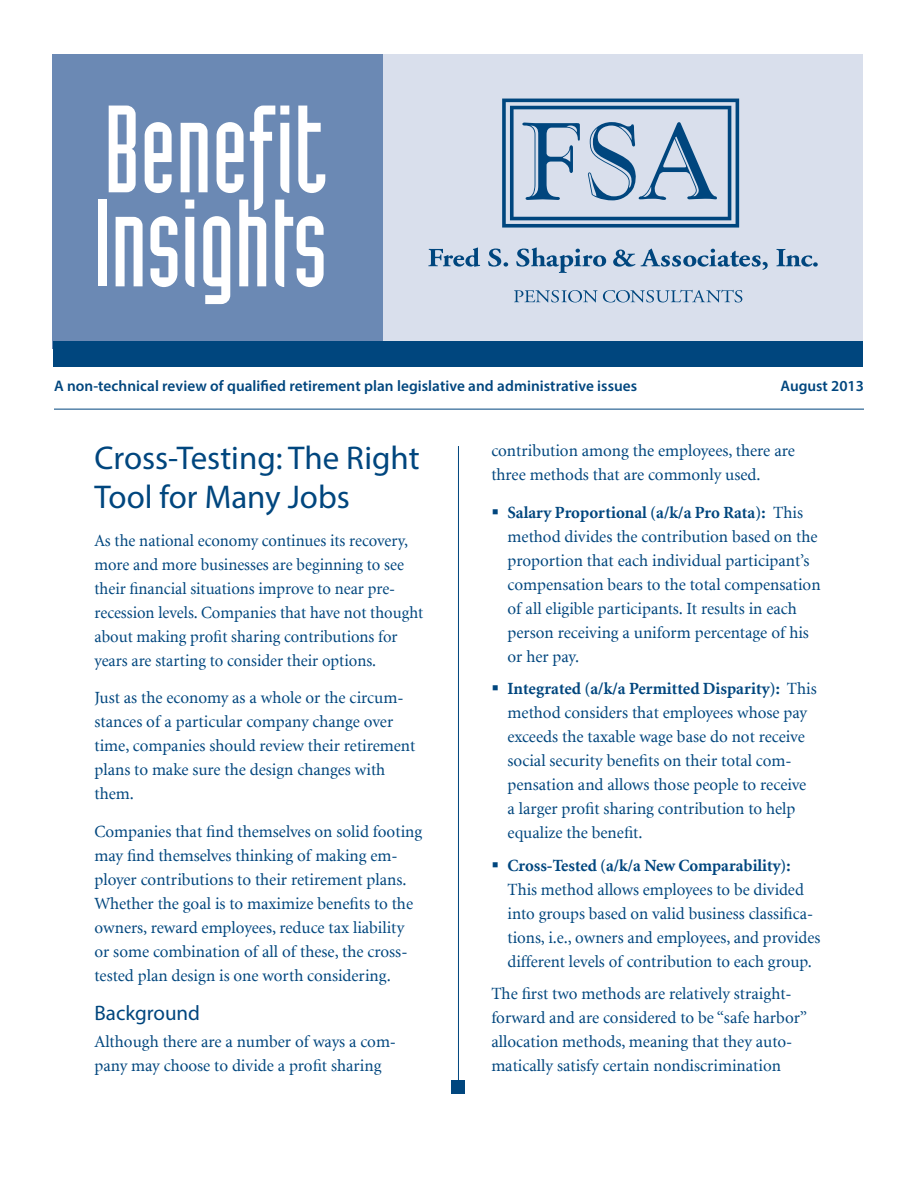
<style>
.page{position:relative;width:918px;height:1188px;background:#fff}
.page>*{position:absolute;margin:0;border:0;box-sizing:border-box;transform-origin:0 0}
.t1{font:121.5px/94.1px "Industria Solid";color:#fff}
.headline{font:33px/39px "Myriad Pro";color:#00467e}
.subhead{font:21px "Myriad Pro";color:#00467e}
.body{font:16.95px/24px "Minion";color:#00467e}
.bullets2{font:16.95px/24px "Minion";color:#00467e}
.t2{font:600 15.3px "Myriad Pro";letter-spacing:.005em;color:#00467e}
.s1{font-family:"Industria Solid A"}
.s2{font-weight:700}
</style>
<div class="page">
<hr style="left:458px;top:446px;width:1px;height:648px;background:#00467e">
<div style="left:452px;top:1080px;width:13px;height:14px;background:#00467e"></div>
<hr style="left:54px;top:409px;width:810px;height:1px;background:#00467e">
<div style="left:386px;top:56px;width:474px;height:291px;background:#d9dfec"></div>
<div style="left:55px;top:56px;width:326px;height:291px;background:#6b89b4"></div>
<div style="left:53px;top:341px;width:810px;height:25px;background:#00467e"></div>
<svg style="left:429px;top:248px;width:51px;height:19px"></svg>
<svg style="left:488px;top:249px;width:20px;height:18px"></svg>
<svg style="left:516px;top:248px;width:90px;height:25px"></svg>
<svg style="left:613px;top:249px;width:155px;height:21px"></svg>
<svg style="left:776px;top:249px;width:42px;height:18px"></svg>
<svg style="left:514px;top:290px;width:228px;height:12px"></svg>
<svg style="left:502px;top:99px;width:237px;height:129px"></svg>
<p class="t1" style="left:93px;top:102px;width:236px"><span class="s1">Benefit<br></span>Insights</p>
<p class="t2" style="left:54px;top:376px;width:585px">A non-technical review of qualified retirement plan legislative and administrative issues</p>
<p class="t2" style="left:781px;top:376px;width:85px">August 2013</p>
<p class="headline" style="left:94px;top:438px;width:327px">Cross-Testing: The Right<br>Tool for Many Jobs</p>
<p class="body" style="left:94px;top:529px;width:330px">As the national economy continues its recovery, more and more businesses are beginning to see their financial situations improve to near pre&shy;recession levels. Companies that have not thought about making profit sharing contributions for years are starting to consider their options.</p>
<p class="body" style="left:94px;top:687px;width:322px">Just as the economy as a whole or the circum&shy;stances of a particular company change over time, companies should review their retirement plans to make sure the design changes with them.</p>
<p class="body" style="left:94px;top:820px;width:329px">Companies that find themselves on solid footing may find themselves thinking of making em&shy;ployer contributions to their retirement plans.<br>Whether the goal is to maximize benefits to the owners, reward employees, reduce tax liability or some combination of all of these, the cross&shy;tested plan design is one worth considering.</p>
<p class="subhead" style="left:94px;top:1000px;width:107px">Background</p>
<p class="body" style="left:94px;top:1030px;width:303px">Although there are a number of ways a com&shy;pany may choose to divide a profit sharing</p>
<p class="body" style="left:491px;top:439px;width:305px">contribution among the employees, there are three methods that are commonly used.</p>
<p class="bullets2" style="left:508px;top:501px;width:315px"><span class="s2">Salary Proportional (a/k/a Pro Rata):</span> This method divides the contribution based on the proportion that each individual participant’s compensation bears to the total compensation of all eligible participants. It results in each person receiving a uniform percentage of his or her pay.</p>
<p class="bullets2" style="left:508px;top:677px;width:311px"><span class="s2">Integrated (a/k/a Permitted Disparity):</span> This method considers that employees whose pay exceeds the taxable wage base do not receive social security benefits on their total com&shy;pensation and allows those people to receive a larger profit sharing contribution to help equalize the benefit.</p>
<p class="bullets2" style="left:508px;top:854px;width:314px"><span class="s2">Cross-Tested (a/k/a New Comparability):<br></span>This method allows employees to be divided into groups based on valid business classifica&shy;tions, i.e., owners and employees, and provides different levels of contribution to each group.</p>
<p class="body" style="left:491px;top:983px;width:317px">The first two methods are relatively straight&shy;forward and are considered to be “safe harbor” allocation methods, meaning that they auto&shy;matically satisfy certain nondiscrimination</p>
</div>
